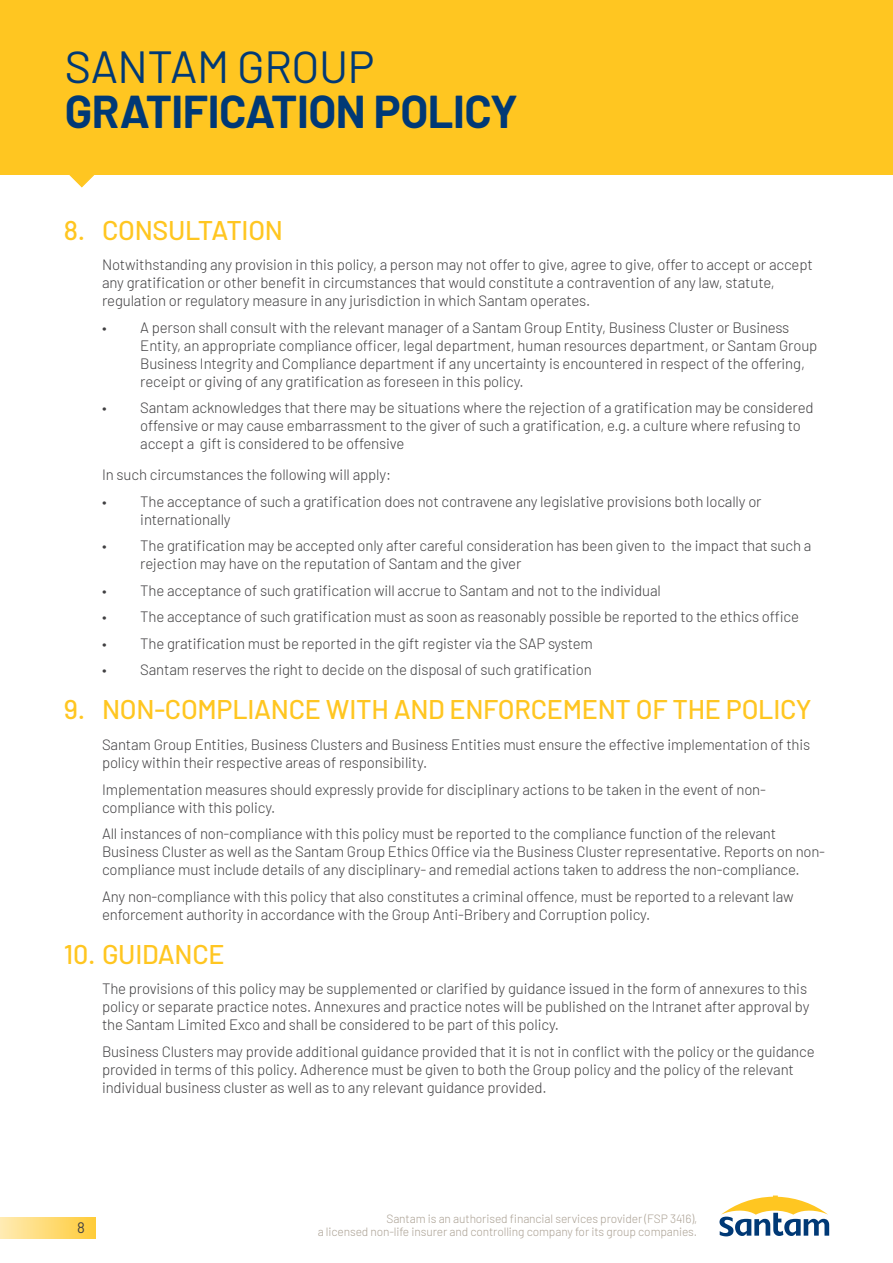
<style>
.page{position:relative;width:893px;height:1263px;background:#fff}
.page>*{position:absolute;margin:0;border:0;box-sizing:border-box;transform-origin:0 0}
.t1{font:700 45px "Barlow";letter-spacing:-.01em;color:#003976}
.t2{font:45px "Barlow";letter-spacing:-.01em;color:#003976}
.t3{font:500 27px "Barlow";letter-spacing:-.01em;color:#ffc621}
.t4{font:300 15px/18px "Barlow";letter-spacing:-.01em;color:#414042}
.t5{font:15px "Barlow";color:#414042}
.t6{font:300 12px "Barlow";letter-spacing:-.01em;color:#aba194}
</style>
<div class="page">
<div style="left:0;top:0;width:893px;height:175px;background:#ffc621"></div>
<svg style="left:69px;top:175px;width:26px;height:13px"></svg>
<svg style="left:719px;top:1195px;width:110px;height:41px"></svg>
<div style="left:0;top:1217px;width:95px;height:21px;background:linear-gradient(to right,#ffebb4,#ffcc3a)"></div>
<h1 class="t2" style="left:65px;top:34px;width:311px">SANTAM GROUP</h1>
<h1 class="t1" style="left:65px;top:78px;width:455px">GRATIFICATION POLICY</h1>
<h2 class="t3" style="left:64px;top:210px;width:221px">8. CONSULTATION</h2>
<p class="t4" style="left:102px;top:255px;width:712px">Notwithstanding any provision in this policy, a person may not offer to give, agree to give, offer to accept or accept any gratification or other benefit in circumstances that would constitute a contravention of any law, statute, regulation or regulatory measure in any jurisdiction in which Santam operates.</p>
<p class="t4" style="left:140px;top:317px;width:679px;text-indent:-38px">• A person shall consult with the relevant manager of a Santam Group Entity, Business Cluster or Business Entity, an appropriate compliance officer, legal department, human resources department, or Santam Group Business Integrity and Compliance department if any uncertainty is encountered in respect of the offering, receipt or giving of any gratification as foreseen in this policy.</p>
<p class="t4" style="left:140px;top:398px;width:675px;text-indent:-38px">• Santam acknowledges that there may be situations where the rejection of a gratification may be considered offensive or may cause embarrassment to the giver of such a gratification, e.g. a culture where refusing to accept a gift is considered to be offensive</p>
<p class="t4" style="left:102px;top:465px;width:290px">In such circumstances the following will apply:</p>
<p class="t4" style="left:140px;top:491px;width:623px;text-indent:-38px">• The acceptance of such a gratification does not contravene any legislative provisions both locally or internationally</p>
<p class="t4" style="left:140px;top:536px;width:673px;text-indent:-38px">• The gratification may be accepted only after careful consideration has been given to the impact that such a rejection may have on the reputation of Santam and the giver</p>
<p class="t4" style="left:102px;top:580px;width:560px">• The acceptance of such gratification will accrue to Santam and not to the individual</p>
<p class="t4" style="left:102px;top:607px;width:699px">• The acceptance of such gratification must as soon as reasonably possible be reported to the ethics office</p>
<p class="t4" style="left:102px;top:633px;width:492px">• The gratification must be reported in the gift register via the SAP system</p>
<p class="t4" style="left:102px;top:660px;width:491px">• Santam reserves the right to decide on the disposal of such gratification</p>
<h2 class="t3" style="left:64px;top:690px;width:749px">9. NON-COMPLIANCE WITH AND ENFORCEMENT OF THE POLICY</h2>
<p class="t4" style="left:102px;top:734px;width:710px">Santam Group Entities, Business Clusters and Business Entities must ensure the effective implementation of this policy within their respective areas of responsibility.</p>
<p class="t4" style="left:102px;top:779px;width:665px">Implementation measures should expressly provide for disciplinary actions to be taken in the event of non&shy;compliance with this policy.</p>
<p class="t4" style="left:102px;top:823px;width:724px">All instances of non-compliance with this policy must be reported to the compliance function of the relevant<br>Business Cluster as well as the Santam Group Ethics Office via the Business Cluster representative. Reports on non&shy;compliance must include details of any disciplinary- and remedial actions taken to address the non-compliance.</p>
<p class="t4" style="left:102px;top:886px;width:693px">Any non-compliance with this policy that also constitutes a criminal offence, must be reported to a relevant law enforcement authority in accordance with the Group Anti-Bribery and Corruption policy.</p>
<h2 class="t3" style="left:64px;top:934px;width:162px">10. GUIDANCE</h2>
<p class="t4" style="left:102px;top:979px;width:709px">The provisions of this policy may be supplemented or clarified by guidance issued in the form of annexures to this policy or separate practice notes. Annexures and practice notes will be published on the Intranet after approval by the Santam Limited Exco and shall be considered to be part of this policy.</p>
<p class="t4" style="left:102px;top:1041px;width:714px">Business Clusters may provide additional guidance provided that it is not in conflict with the policy or the guidance provided in terms of this policy. Adherence must be given to both the Group policy and the policy of the relevant individual business cluster as well as to any relevant guidance provided.</p>
<p class="t6" style="left:386px;top:1210px;width:312px">Santam is an authorised financial services provider (FSP 3416),</p>
<p class="t5" style="left:77px;top:1217px;width:9px">8</p>
<p class="t6" style="left:318px;top:1223px;width:381px">a licensed non-life insurer and controlling company for its group companies.</p>
</div>
